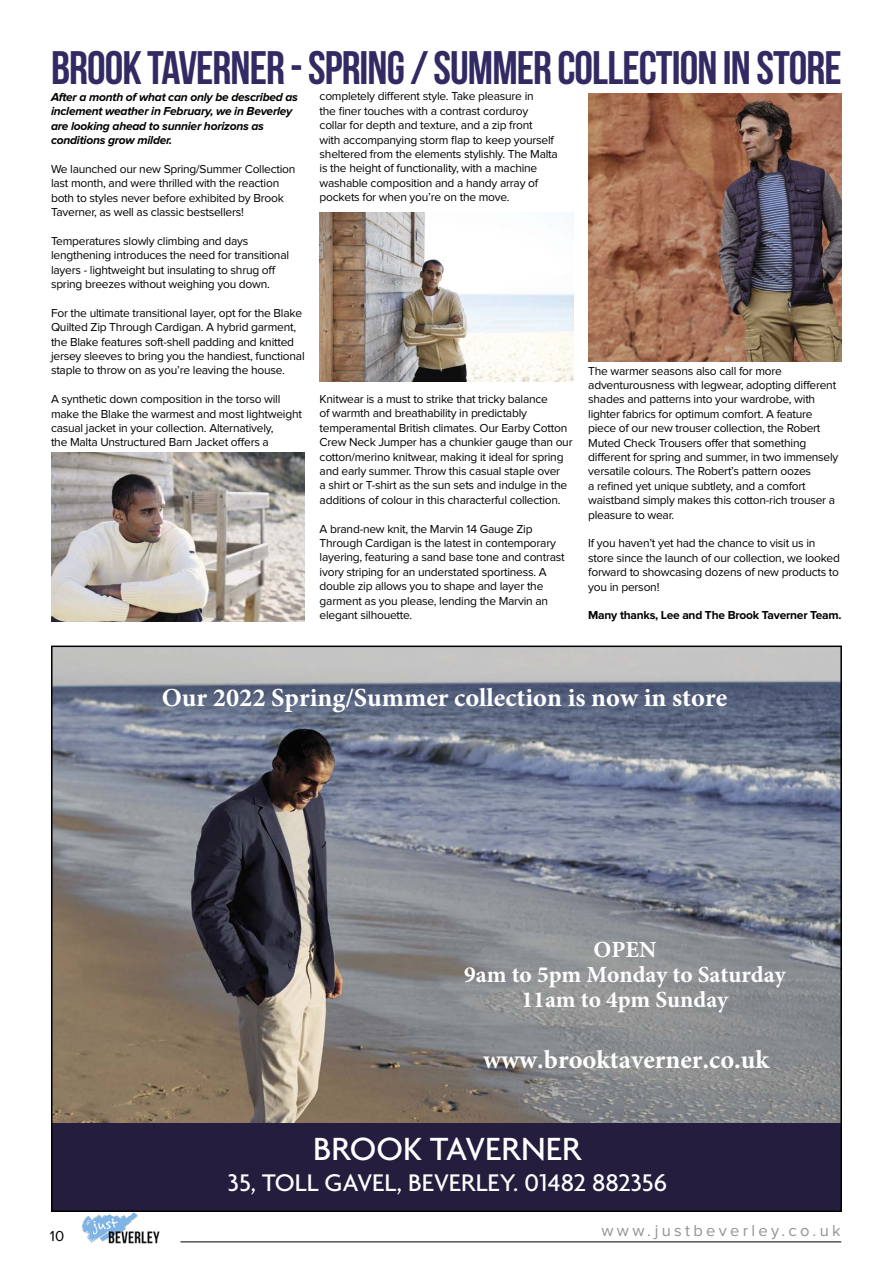
<style>
.page{position:relative;width:893px;height:1263px;background:#fff}
.page>*{position:absolute;margin:0;border:0;box-sizing:border-box;transform-origin:0 0}
.t1{font:46.95px "Bebas Neue";letter-spacing:-.02em;color:#322a62}
.t2{font:500 34.65px "Agenda";color:#fff}
.t3{font:700 26.1px "Minion Pro";color:#fff}
.t4{font:500 26.1px "Agenda";color:#fff}
.t5{font:700 23.1px/24.6px "Minion Pro";color:#fff;text-align:center}
.t6{font:16.5px "Proxima Nova";letter-spacing:.2em;color:#939393}
.t7{font:15px "Proxima Nova";color:#000}
.t8{font:12px/14.4px "Proxima Nova";letter-spacing:-.02em;color:#000}
.t9{font:italic 700 12px/14.4px "Proxima Nova";letter-spacing:-.02em;color:#000}
.t10{font:700 12px "Proxima Nova";letter-spacing:-.02em;color:#000}
</style>
<div class="page">
<hr style="left:180px;top:1241px;width:661px;height:1px;background:#000">
<img style="left:82px;top:1212px;width:78px;height:32px">
<img style="left:54px;top:648px;width:785px;height:475px">
<div style="left:52px;top:1123px;width:789px;height:88px;background:#241d3e"></div>
<img style="left:51px;top:452px;width:254px;height:169px">
<img style="left:320px;top:212px;width:253px;height:169px">
<img style="left:588px;top:93px;width:254px;height:268px">
<h1 class="t1" style="left:51px;top:42px;width:792px">BROOK TAVERNER - SPRING / SUMMER COLLECTION IN STORE</h1>
<p class="t8" style="left:320px;top:90px;width:240px">completely different style. Take pleasure in<br>the finer touches with a contrast corduroy collar for depth and texture, and a zip front<br>with accompanying storm flap to keep yourself sheltered from the elements stylishly. The Malta is the height of functionality, with a machine washable composition and a handy array of pockets for when you’re on the move.</p>
<p class="t9" style="left:51px;top:90px;width:248px">After a month of what can only be described as inclement weather in February, we in Beverley are looking ahead to sunnier horizons as conditions grow milder.</p>
<p class="t8" style="left:51px;top:162px;width:246px">We launched our new Spring/Summer Collection last month, and were thrilled with the reaction both to styles never before exhibited by Brook Taverner, as well as classic bestsellers!</p>
<p class="t8" style="left:51px;top:234px;width:240px">Temperatures slowly climbing and days lengthening introduces the need for transitional layers - lightweight but insulating to shrug off spring breezes without weighing you down.</p>
<p class="t8" style="left:51px;top:306px;width:255px">For the ultimate transitional layer, opt for the Blake Quilted Zip Through Cardigan. A hybrid garment, the Blake features soft-shell padding and knitted jersey sleeves to bring you the handiest, functional staple to throw on as you’re leaving the house.</p>
<p class="t8" style="left:51px;top:392px;width:252px">A synthetic down composition in the torso will make the Blake the warmest and most lightweight casual jacket in your collection. Alternatively,<br>the Malta Unstructured Barn Jacket offers a</p>
<p class="t8" style="left:588px;top:364px;width:252px">The warmer seasons also call for more adventurousness with legwear, adopting different shades and patterns into your wardrobe, with lighter fabrics for optimum comfort. A feature piece of our new trouser collection, the Robert Muted Check Trousers offer that something different for spring and summer, in two immensely versatile colours. The Robert’s pattern oozes<br>a refined yet unique subtlety, and a comfort waistband simply makes this cotton-rich trouser a pleasure to wear.</p>
<p class="t8" style="left:588px;top:537px;width:253px">If you haven’t yet had the chance to visit us in store since the launch of our collection, we looked forward to showcasing dozens of new products to you in person!</p>
<p class="t10" style="left:588px;top:608px;width:255px">Many thanks, Lee and The Brook Taverner Team.</p>
<p class="t8" style="left:320px;top:392px;width:254px">Knitwear is a must to strike that tricky balance<br>of warmth and breathability in predictably temperamental British climates. Our Earby Cotton Crew Neck Jumper has a chunkier gauge than our cotton/merino knitwear, making it ideal for spring and early summer. Throw this casual staple over<br>a shirt or T-shirt as the sun sets and indulge in the additions of colour in this characterful collection.</p>
<p class="t8" style="left:320px;top:522px;width:247px">A brand-new knit, the Marvin 14 Gauge Zip Through Cardigan is the latest in contemporary layering, featuring a sand base tone and contrast ivory striping for an understated sportiness. A double zip allows you to shape and layer the garment as you please, lending the Marvin an elegant silhouette.</p>
<h3 class="t3" style="left:162px;top:679px;width:567px">Our 2022 Spring/Summer collection is now in store</h3>
<h3 class="t5" style="left:464px;top:937px;width:323px">OPEN<br>9am to 5pm Monday to Saturday<br>11am to 4pm Sunday</h3>
<h3 class="t3" style="left:483px;top:1041px;width:287px">www.brooktaverner.co.uk</h3>
<h2 class="t2" style="left:313px;top:1127px;width:270px">BROOK TAVERNER</h2>
<h3 class="t4" style="left:228px;top:1166px;width:441px">35, TOLL GAVEL, BEVERLEY. 01482 882356</h3>
<p class="t7" style="left:50px;top:1229px;width:16px">10</p>
<h3 class="t6" style="left:602px;top:1223px;width:241px">www.justbeverley.co.uk</h3>
</div>
